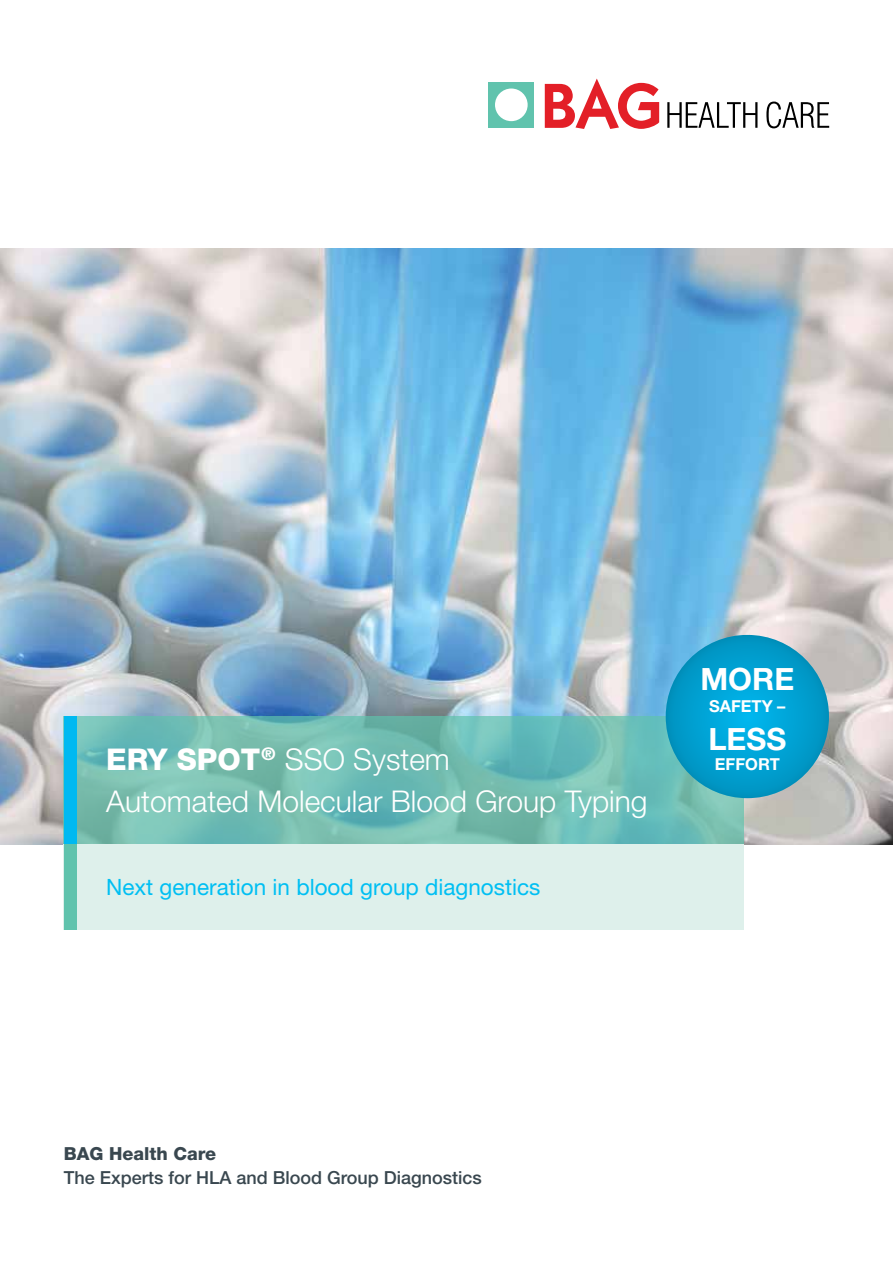
<style>
.page{position:relative;width:893px;height:1263px;background:#fff}
.page>*{position:absolute;margin:0;border:0;box-sizing:border-box;transform-origin:0 0}
.t1{font:700 30.75px "Helvetica Neue LT Std";color:#fff}
.t2{font:300 30px/42px "Helvetica Neue LT Std";color:#fff}
.t3{font:22.5px "Helvetica Neue LT Std";color:#00bff3}
.t4{font:500 18px "Helvetica Neue LT Std";color:#39474f}
.t5{font:800 18px "Helvetica Neue LT Std";color:#39474f}
.t6{font:700 16.5px "Helvetica Neue LT Std";color:#fff}
.s1{font-weight:800}
</style>
<div class="page">
<div style="left:488px;top:82px;width:46px;height:46px;background:#60c3ad"></div>
<div style="left:495px;top:89px;width:33px;height:32px;background:#fff;border-radius:50%"></div>
<svg style="left:545px;top:79px;width:114px;height:50px"></svg>
<svg style="left:667px;top:102px;width:90px;height:26px"></svg>
<svg style="left:766px;top:102px;width:63px;height:26px"></svg>
<img style="left:0;top:249px;width:893px;height:595px">
<svg style="left:77px;top:716px;width:667px;height:128px;background:#71bdb4"></svg>
<div style="left:64px;top:716px;width:13px;height:128px;background:#00b9f1"></div>
<div style="left:64px;top:844px;width:680px;height:85px;background:#def0eb"></div>
<div style="left:64px;top:844px;width:13px;height:85px;background:#60c3ad"></div>
<svg style="left:666px;top:635px;width:163px;height:163px;background:#009fcf"></svg>
<p class="t2" style="left:106px;top:738px;width:543px"><span class="s1">ERY SPOT</span><sup>®</sup> SSO System<br>Automated Molecular Blood Group Typing</p>
<p class="t3" style="left:106px;top:873px;width:436px">Next generation in blood group diagnostics</p>
<p class="t1" style="left:700px;top:660px;width:95px">MORE</p>
<p class="t6" style="left:709px;top:696px;width:78px">SAFETY –</p>
<p class="t1" style="left:708px;top:720px;width:79px">LESS</p>
<p class="t6" style="left:715px;top:754px;width:66px">EFFORT</p>
<p class="t5" style="left:64px;top:1143px;width:154px">BAG Health Care</p>
<p class="t4" style="left:64px;top:1167px;width:420px">The Experts for HLA and Blood Group Diagnostics</p>
</div>
